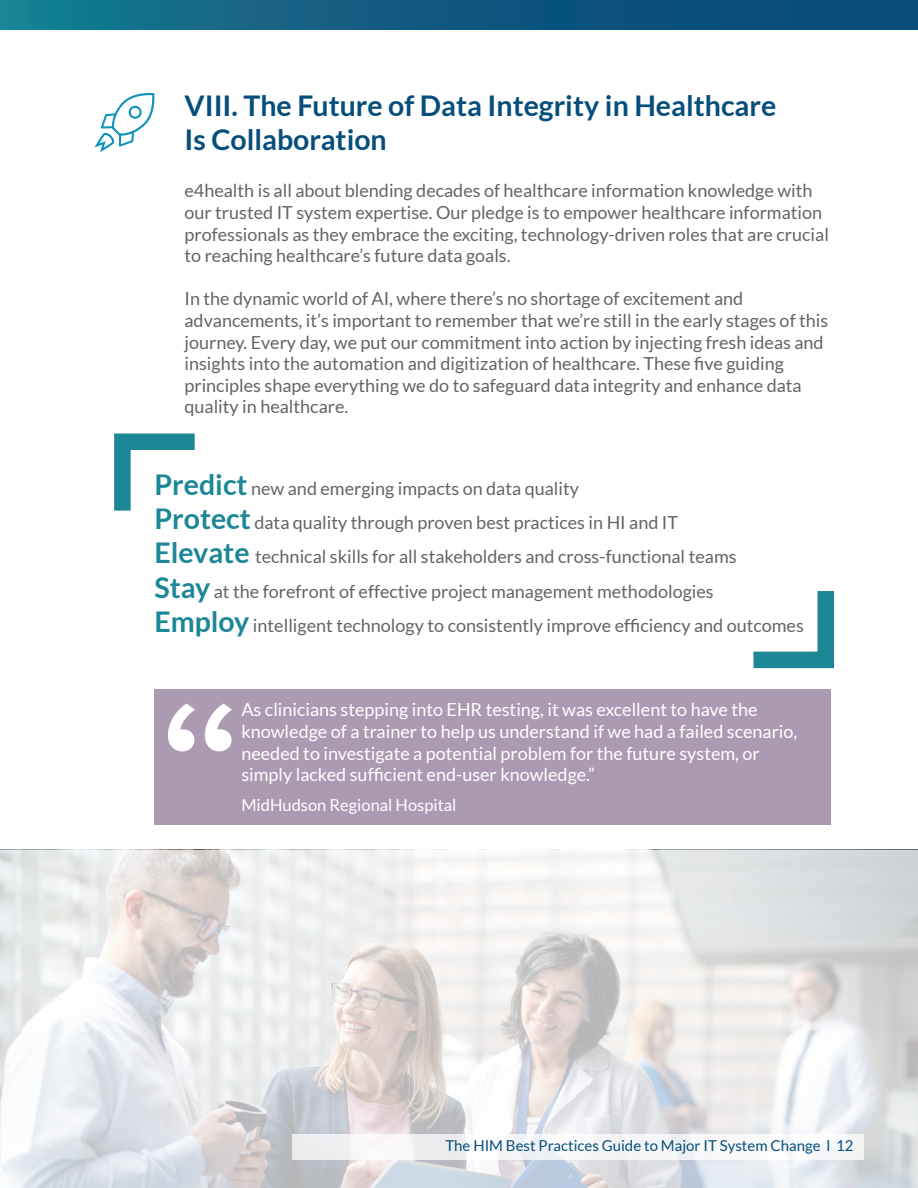
<style>
.page{position:relative;width:918px;height:1188px;background:#fff}
.page>*{position:absolute;margin:0;border:0;box-sizing:border-box;transform-origin:0 0}
.t1{font:700 28.5px/34.2px "Lato";color:#054e7b}
.t2{font:18px/21.6px "Lato";color:#626468}
.t3{font:18px/21.6px "Lato";color:#fff}
.t4{font:16.5px "Lato";color:#fff}
.t5{font:15px "Lato";color:#054e7b}
.s1{font-weight:700;font-size:28.5px;color:#1c8796}
</style>
<div class="page">
<svg style="left:0;top:850px;width:918px;height:338px"></svg>
<svg style="left:94px;top:93px;width:61px;height:59px"></svg>
<svg style="left:114px;top:433px;width:81px;height:78px"></svg>
<svg style="left:753px;top:591px;width:81px;height:78px"></svg>
<div style="left:292px;top:1134px;width:572px;height:26px;background:#f6f7f8"></div>
<div style="left:154px;top:689px;width:677px;height:136px;background:#ac99b2"></div>
<svg style="left:168px;top:703px;width:64px;height:48px"></svg>
<div style="left:0;top:0;width:918px;height:29px;background:linear-gradient(to right,#17778f,#074376)"></div>
<h1 class="t1" style="left:184px;top:88px;width:593px">VIII. The Future of Data Integrity in Healthcare<br>Is Collaboration</h1>
<p class="t2" style="left:184px;top:180px;width:646px">e4health is all about blending decades of healthcare information knowledge with our trusted IT system expertise. Our pledge is to empower healthcare information professionals as they embrace the exciting, technology-driven roles that are crucial to reaching healthcare’s future data goals.</p>
<p class="t2" style="left:184px;top:288px;width:645px">In the dynamic world of AI, where there’s no shortage of excitement and advancements, it’s important to remember that we’re still in the early stages of this journey. Every day, we put our commitment into action by injecting fresh ideas and insights into the automation and digitization of healthcare. These five guiding principles shape everything we do to safeguard data integrity and enhance data quality in healthcare.</p>
<p class="t2" style="left:154px;top:471px;width:651px;line-height:34.2px"><span class="s1">Predict</span> new and emerging impacts on data quality<br><span class="s1">Protect</span> data quality through proven best practices in HI and IT<br><span class="s1">Elevate</span> technical skills for all stakeholders and cross-functional teams<br><span class="s1">Stay</span> at the forefront of effective project management methodologies <span class="s1">Employ</span> intelligent technology to consistently improve efficiency and outcomes</p>
<p class="t3" style="left:241px;top:699px;width:557px">As clinicians stepping into EHR testing, it was excellent to have the knowledge of a trainer to help us understand if we had a failed scenario, needed to investigate a potential problem for the future system, or simply lacked sufficient end-user knowledge.”</p>
<p class="t4" style="left:241px;top:796px;width:217px">MidHudson Regional Hospital</p>
<p class="t5" style="left:445px;top:1138px;width:410px">The HIM Best Practices Guide to Major IT System Change l 12</p>
</div>
